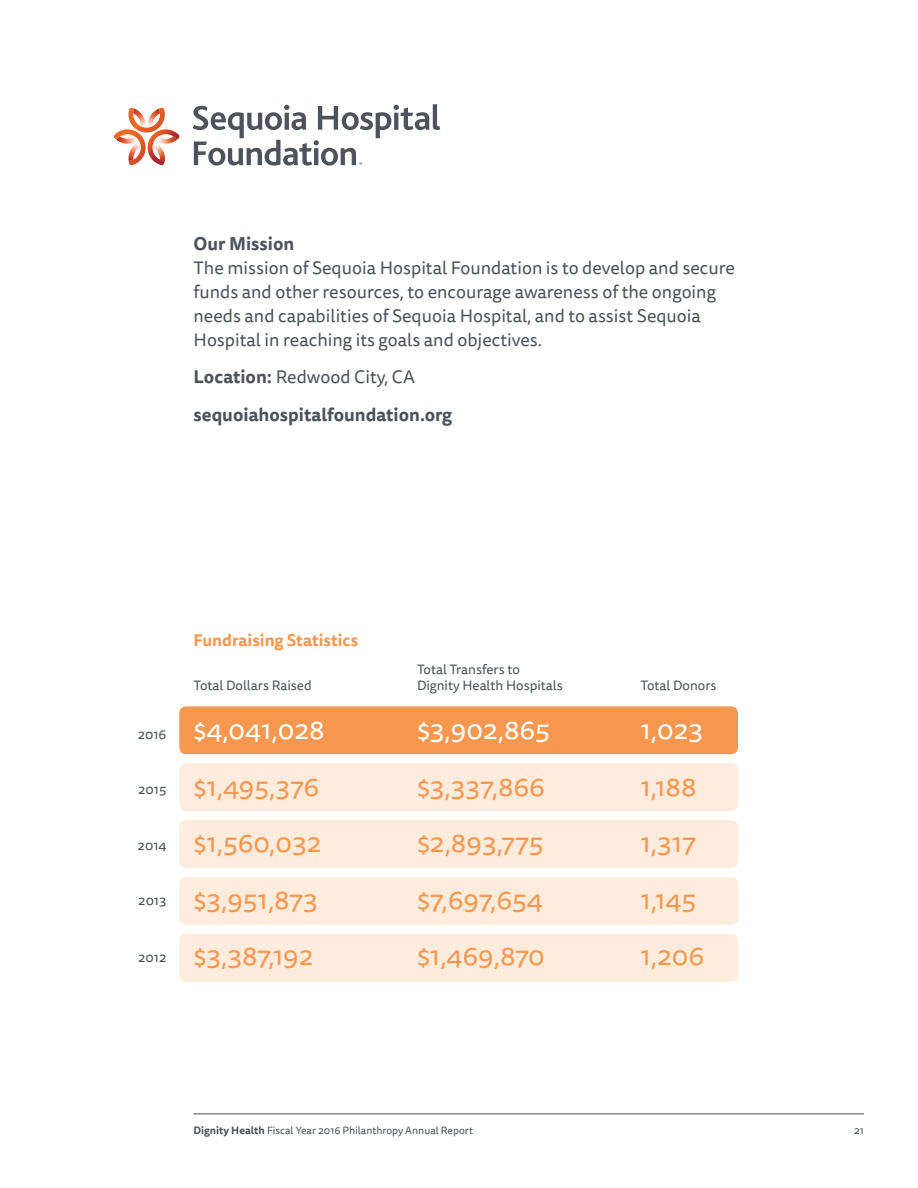
<style>
.page{position:relative;width:918px;height:1188px;background:#fff}
.page>*{position:absolute;margin:0;border:0;box-sizing:border-box;transform-origin:0 0}
.t1{font:27px "Tisa Sans Pro";color:#f89850}
.t2{font:27px "Tisa Sans Pro";color:#fff}
.t3{font:18px/24px "Tisa Sans Pro";color:#4d525a}
.t4{font:700 18px/37.5px "Tisa Sans Pro";color:#4d525a}
.t5{font:700 16.5px "Tisa Sans Pro";color:#f89850}
.t6{font:13.5px "Tisa Sans Pro";color:#4d525a}
.t7{font:10.5px "Tisa Sans Pro";color:#4d525a}
.s1{font-weight:400}
.s2{font-weight:700}
</style>
<div class="page">
<hr style="left:194px;top:1114px;width:670px;height:1px;background:#4d525a">
<div style="left:179px;top:763px;width:559px;height:48px;background:#ffecdd;border-radius:7px"></div>
<div style="left:179px;top:706px;width:559px;height:48px;background:#f89850;border-radius:7px"></div>
<div style="left:179px;top:820px;width:559px;height:48px;background:#ffecdd;border-radius:7px"></div>
<div style="left:179px;top:877px;width:559px;height:48px;background:#ffecdd;border-radius:7px"></div>
<div style="left:179px;top:934px;width:559px;height:48px;background:#ffecdd;border-radius:7px"></div>
<svg style="left:193px;top:104px;width:247px;height:62px"></svg>
<svg style="left:114px;top:107px;width:66px;height:58px"></svg>
<img style="left:155px;top:140px;width:22px;height:4px">
<img style="left:155px;top:136px;width:22px;height:4px">
<p class="t4" style="left:194px;top:225px;width:102px">Our Mission</p>
<p class="t3" style="left:194px;top:256px;width:543px">The mission of Sequoia Hospital Foundation is to develop and secure funds and other resources, to encourage awareness of the ongoing needs and capabilities of Sequoia Hospital, and to assist Sequoia Hospital in reaching its goals and objectives.</p>
<p class="t4" style="left:194px;top:358px;width:260px">Location: <span class="s1">Redwood City, CA </span>sequoiahospitalfoundation.org</p>
<p class="t6" style="left:138px;top:725px;width:30px">2016</p>
<p class="t6" style="left:138px;top:780px;width:30px">2015</p>
<p class="t6" style="left:138px;top:836px;width:30px">2014</p>
<p class="t6" style="left:138px;top:891px;width:30px">2013</p>
<p class="t6" style="left:138px;top:948px;width:30px">2012</p>
<p class="t5" style="left:194px;top:628px;width:166px">Fundraising Statistics</p>
<p class="t6" style="left:417px;top:660px;width:104px">Total Transfers to</p>
<p class="t6" style="left:194px;top:676px;width:120px">Total Dollars Raised</p>
<p class="t6" style="left:417px;top:676px;width:147px">Dignity Health Hospitals</p>
<p class="t6" style="left:641px;top:676px;width:78px">Total Donors</p>
<h1 class="t2" style="left:194px;top:712px;width:133px">$4,041,028</h1>
<h1 class="t2" style="left:417px;top:712px;width:135px">$3,902,865</h1>
<h1 class="t2" style="left:641px;top:712px;width:64px">1,023</h1>
<h1 class="t1" style="left:194px;top:768px;width:127px">$1,495,376</h1>
<h1 class="t1" style="left:417px;top:768px;width:130px">$3,337,866</h1>
<h1 class="t1" style="left:641px;top:768px;width:58px">1,188</h1>
<h1 class="t1" style="left:194px;top:825px;width:130px">$1,560,032</h1>
<h1 class="t1" style="left:417px;top:825px;width:128px">$2,893,775</h1>
<h1 class="t1" style="left:641px;top:825px;width:57px">1,317</h1>
<h1 class="t1" style="left:194px;top:881px;width:126px">$3,951,873</h1>
<h1 class="t1" style="left:417px;top:881px;width:127px">$7,697,654</h1>
<h1 class="t1" style="left:641px;top:881px;width:57px">1,145</h1>
<h1 class="t1" style="left:194px;top:938px;width:122px">$3,387,192</h1>
<h1 class="t1" style="left:417px;top:938px;width:129px">$1,469,870</h1>
<h1 class="t1" style="left:641px;top:938px;width:65px">1,206</h1>
<p class="t7" style="left:194px;top:1123px;width:281px"><span class="s2">Dignity Health</span> Fiscal Year 2016 Philanthropy Annual Report</p>
<p class="t7" style="left:854px;top:1123px;width:11px">21</p>
</div>
